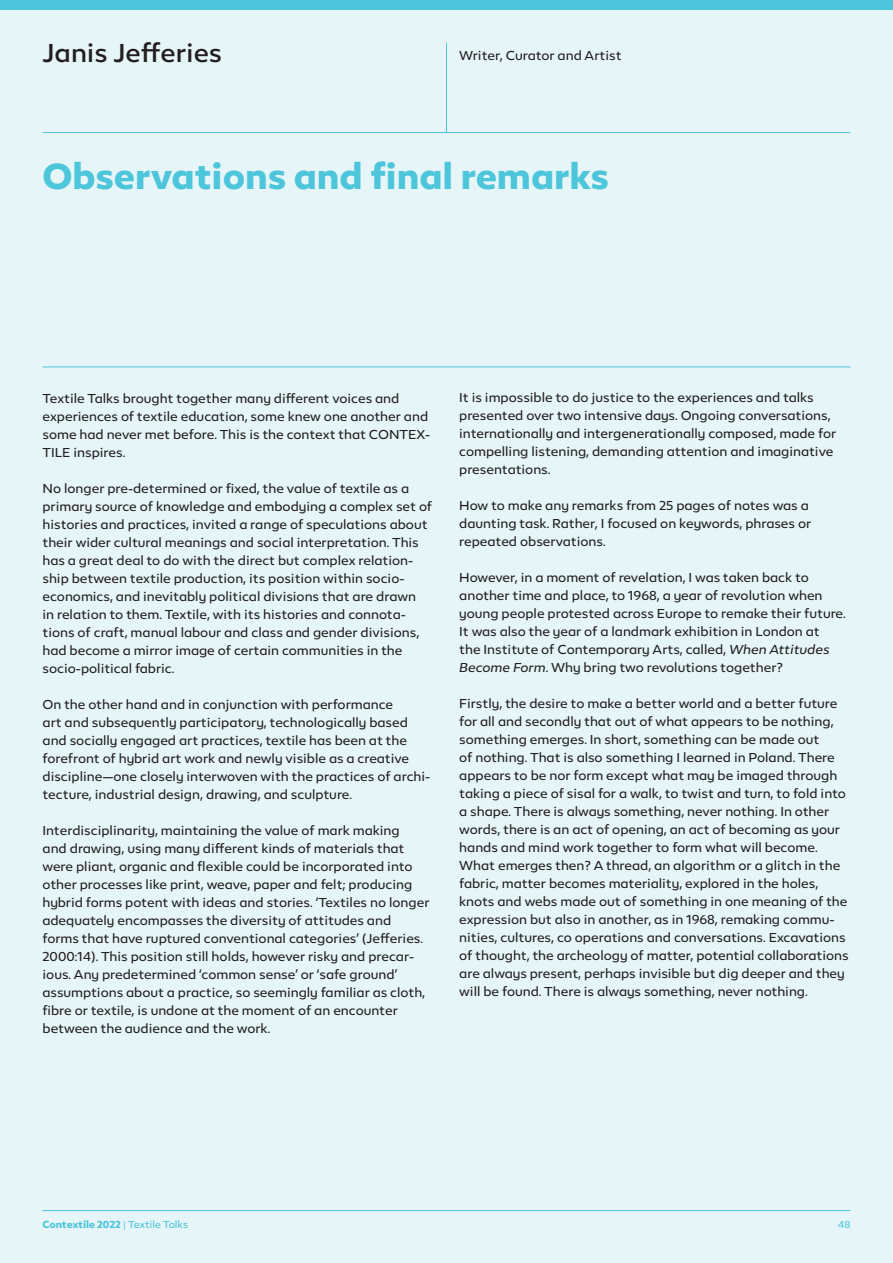
<style>
.page{position:relative;width:893px;height:1263px;background:#e5f5f8}
.page>*{position:absolute;margin:0;border:0;box-sizing:border-box;transform-origin:0 0}
.t1{font:700 37.5px "Epura";color:#4dc5da}
.t2{font:500 27px "Epura";color:#231f20}
.t3{font:13.5px/18px "Epura";color:#231f20}
.t4{font:700 10.5px "Epura";color:#4dc5da}
.t5{font:10.5px "Epura";color:#4dc5da}
.s1{font-style:italic}
.s2{font-weight:400}
</style>
<div class="page">
<hr style="left:43px;top:132px;width:807px;height:1px;background:#4dc5da">
<hr style="left:43px;top:367px;width:807px;height:1px;background:#4dc5da">
<hr style="left:43px;top:1210px;width:807px;height:1px;background:#4dc5da">
<hr style="left:446px;top:43px;width:1px;height:90px;background:#4dc5da">
<div style="left:0;top:0;width:893px;height:10px;background:#4dc5da"></div>
<h2 class="t2" style="left:43px;top:36px;width:181px">Janis Jefferies</h2>
<p class="t3" style="left:459px;top:46px;width:164px">Writer, Curator and Artist</p>
<h1 class="t1" style="left:43px;top:153px;width:568px">Observations and final remarks</h1>
<p class="t3" style="left:43px;top:388px;width:389px">Textile Talks brought together many different voices and experiences of textile education, some knew one another and some had never met before. This is the context that CONTEX-TILE inspires.</p>
<p class="t3" style="left:43px;top:478px;width:391px">No longer pre-determined or fixed, the value of textile as a primary source of knowledge and embodying a complex set of histories and practices, invited a range of speculations about their wider cultural meanings and social interpretation. This has a great deal to do with the direct but complex relation&shy;ship between textile production, its position within socio&shy;economics, and inevitably political divisions that are drawn<br>in relation to them. Textile, with its histories and connota&shy;tions of craft, manual labour and class and gender divisions, had become a mirror image of certain communities in the socio-political fabric.</p>
<p class="t3" style="left:43px;top:694px;width:389px">On the other hand and in conjunction with performance<br>art and subsequently participatory, technologically based and socially engaged art practices, textile has been at the forefront of hybrid art work and newly visible as a creative discipline—one closely interwoven with the practices of archi&shy;tecture, industrial design, drawing, and sculpture.</p>
<p class="t3" style="left:43px;top:820px;width:388px">Interdisciplinarity, maintaining the value of mark making<br>and drawing, using many different kinds of materials that were pliant, organic and flexible could be incorporated into other processes like print, weave, paper and felt; producing hybrid forms potent with ideas and stories. ‘Textiles no longer adequately encompasses the diversity of attitudes and forms that have ruptured conventional categories’ (Jefferies.<br>2000:14). This position still holds, however risky and precar&shy;ious. Any predetermined ‘common sense’ or ‘safe ground’ assumptions about a practice, so seemingly familiar as cloth, fibre or textile, is undone at the moment of an encounter between the audience and the work.</p>
<p class="t3" style="left:459px;top:388px;width:378px">It is impossible to do justice to the experiences and talks presented over two intensive days. Ongoing conversations, internationally and intergenerationally composed, made for compelling listening, demanding attention and imaginative presentations.</p>
<p class="t3" style="left:459px;top:496px;width:353px">How to make any remarks from 25 pages of notes was a daunting task. Rather, I focused on keywords, phrases or repeated observations.</p>
<p class="t3" style="left:459px;top:568px;width:388px">However, in a moment of revelation, I was taken back to another time and place, to 1968, a year of revolution when young people protested across Europe to remake their future.<br>It was also the year of a landmark exhibition in London at<br>the Institute of Contemporary Arts, called, <span class="s1">When Attitudes Become Form</span>. Why bring two revolutions together?</p>
<p class="t3" style="left:459px;top:694px;width:391px">Firstly, the desire to make a better world and a better future for all and secondly that out of what appears to be nothing, something emerges. In short, something can be made out<br>of nothing. That is also something I learned in Poland. There appears to be nor form except what may be imaged through taking a piece of sisal for a walk, to twist and turn, to fold into a shape. There is always something, never nothing. In other words, there is an act of opening, an act of becoming as your hands and mind work together to form what will become.<br>What emerges then? A thread, an algorithm or a glitch in the fabric, matter becomes materiality, explored in the holes, knots and webs made out of something in one meaning of the expression but also in another, as in 1968, remaking commu&shy;nities, cultures, co operations and conversations. Excavations of thought, the archeology of matter, potential collaborations are always present, perhaps invisible but dig deeper and they will be found. There is always something, never nothing.</p>
<p class="t4" style="left:43px;top:1218px;width:147px">Contextile 2022 <span class="s2">| Textile Talks</span></p>
<p class="t5" style="left:838px;top:1218px;width:14px">48</p>
</div>
